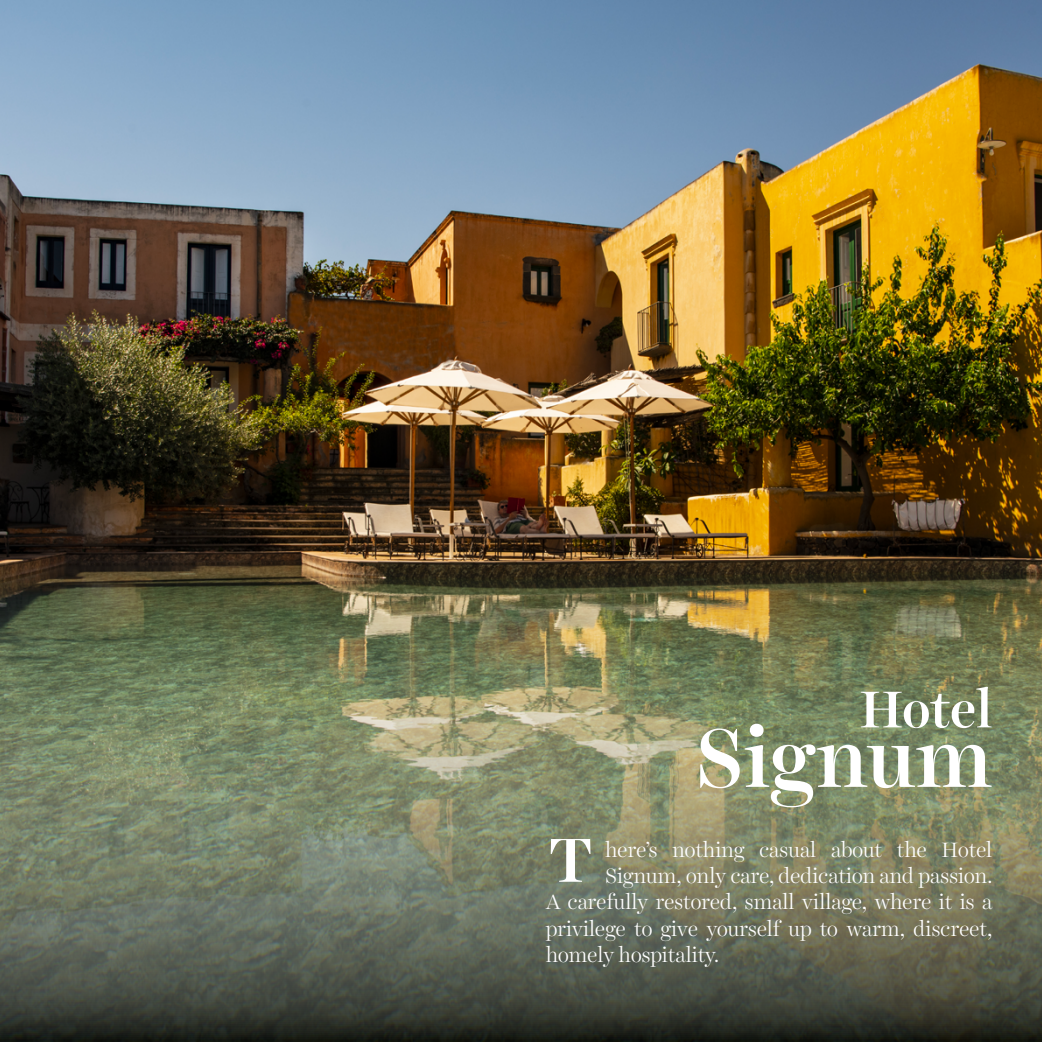
<style>
.page{position:relative;width:1042px;height:1042px;background:#fff}
.page>*{position:absolute;margin:0;border:0;box-sizing:border-box;transform-origin:0 0}
.t1{font:500 84px "Harriet Display";color:#fff}
.t2{font:500 63px "Harriet Display";color:#fff}
.t3{font:500 52.5px "Harriet Display";letter-spacing:-.005em;color:#fff}
.t4{font:300 21px "Harriet Display";color:#fff}
</style>
<div class="page">
<img style="left:0;top:0;width:1042px;height:1042px">
<img style="left:0;top:486px;width:1042px;height:555px">
<h3 class="t3" style="left:860px;top:672px;width:134px">Hotel</h3>
<h1 class="t1" style="left:695px;top:699px;width:299px">Signum</h1>
<h2 class="t2" style="left:549px;top:816px;width:44px">T</h2>
<p class="t4" style="left:605px;top:835px;width:389px">here’s nothing casual about the Hotel</p>
<p class="t4" style="left:605px;top:861px;width:389px">Signum, only care, dedication and passion.</p>
<p class="t4" style="left:546px;top:887px;width:448px">A carefully restored, small village, where it is a</p>
<p class="t4" style="left:546px;top:913px;width:448px">privilege to give yourself up to warm, discreet,</p>
<p class="t4" style="left:546px;top:940px;width:175px">homely hospitality.</p>
</div>
